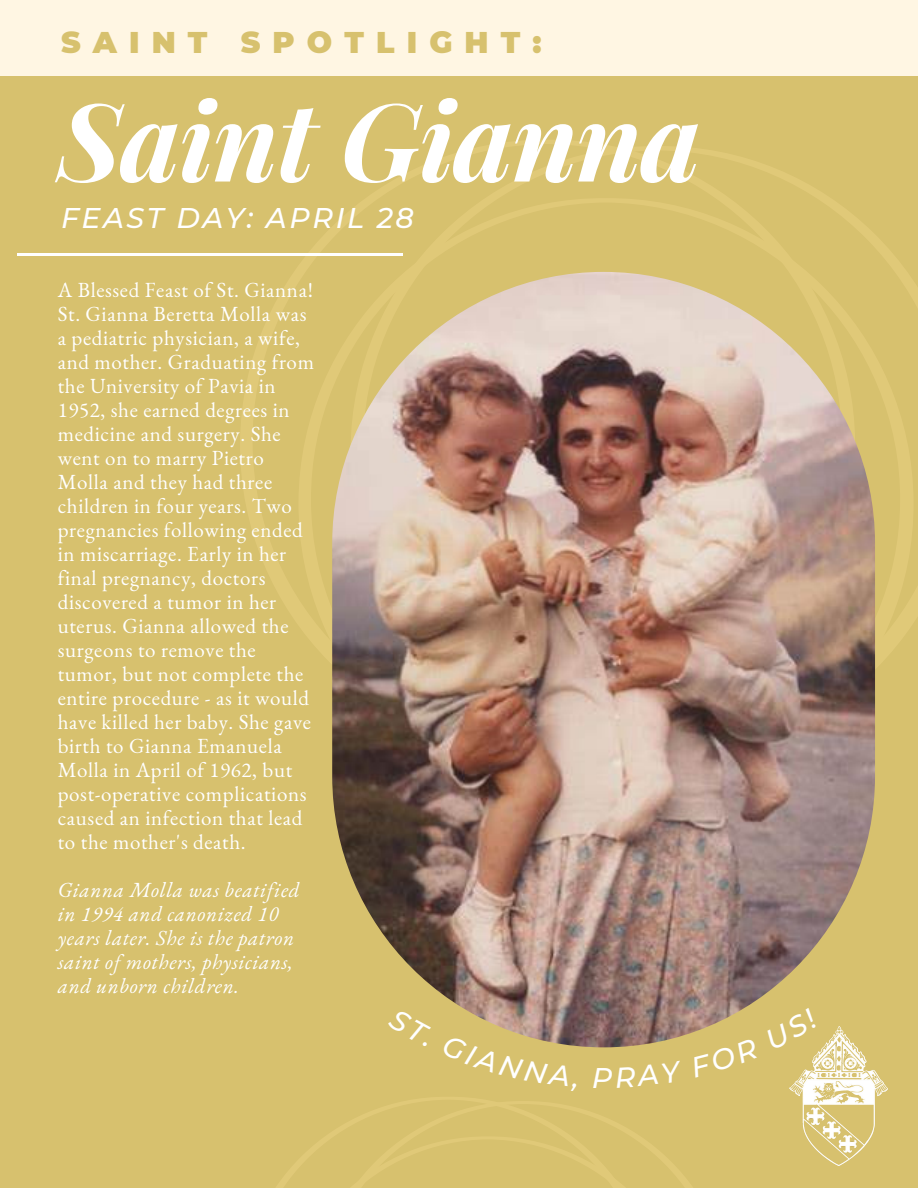
<style>
.page{position:relative;width:918px;height:1188px;background:#d7c16e}
.page>*{position:absolute;margin:0;border:0;box-sizing:border-box;transform-origin:0 0}
.t1{font:italic 700 108.15px "Playfair Display";letter-spacing:-.01em;color:#fff}
.t2{font:900 30px "Montserrat";letter-spacing:.405em;color:#d7c16e}
.t3{font:italic 500 28.5px "Montserrat";letter-spacing:.09em;color:#fff}
.t4{font:21px/24px "EB Garamond";letter-spacing:.03em;color:#fff}
.t5{font:italic 21px/24px "EB Garamond";letter-spacing:.03em;color:#fff}
</style>
<div class="page">
<img style="left:790px;top:1027px;width:97px;height:138px">
<img style="left:332px;top:272px;width:543px;height:775px;border-radius:271px">
<hr style="left:17px;top:253px;width:385px;height:2px;background:#fff">
<div style="left:0;top:0;width:918px;height:75px;background:#fff6e3"></div>
<svg style="left:462px;top:1007px;width:284px;height:41px"></svg>
<svg style="left:790px;top:1027px;width:29px;height:23px"></svg>
<h2 class="t2" style="left:61px;top:24px;width:482px">SAINT SPOTLIGHT:</h2>
<h1 class="t1" style="left:58px;top:65px;width:645px">Saint Gianna</h1>
<h3 class="t3" style="left:61px;top:200px;width:354px">FEAST DAY: APRIL 28</h3>
<p class="t4" style="left:58px;top:277px;width:258px">A Blessed Feast of St. Gianna!<br>St. Gianna Beretta Molla was a pediatric physician, a wife, and mother. Graduating from the University of Pavia in<br>1952, she earned degrees in medicine and surgery. She went on to marry Pietro<br>Molla and they had three children in four years. Two pregnancies following ended in miscarriage. Early in her final pregnancy, doctors discovered a tumor in her uterus. Gianna allowed the surgeons to remove the tumor, but not complete the entire procedure - as it would have killed her baby. She gave birth to Gianna Emanuela<br>Molla in April of 1962, but post-operative complications caused an infection that lead to the mother's death.</p>
<p class="t5" style="left:58px;top:877px;width:243px">Gianna Molla was beatified in 1994 and canonized 10 years later. She is the patron saint of mothers, physicians, and unborn children.</p>
<h3 class="t3" style="left:592px;top:1060px;width:22px">P</h3>
</div>
